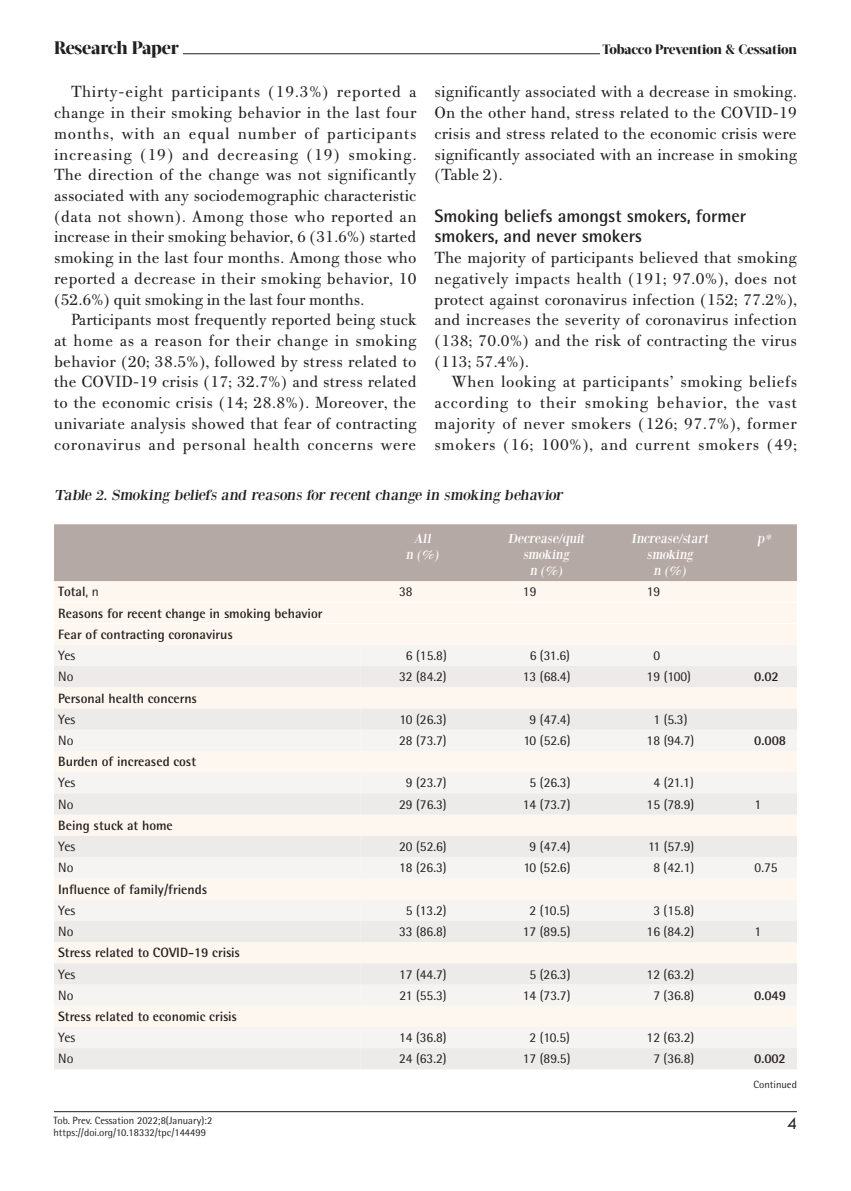
<style>
.page{position:relative;width:851px;height:1191px;background:#fff}
.page>*{position:absolute;margin:0;border:0;box-sizing:border-box;transform-origin:0 0}
.t1{font:700 18px/20.7px "Rotis Semi Sans Hel";color:#231f20}
.t2{font:800 18px "Acta Display W04";letter-spacing:-.01em;color:#231f20}
.t3{font:18px "Tw Cen";color:#231f20}
.t4{font:17.25px/20.7px "PF Bodoni Text";letter-spacing:.02em;color:#231f20;text-align:justify}
.t5{font:15px "Bodoni XT";color:#231f20;scale:1.1 1}
.t6{font:13.5px "Rotis Semi Sans Hel";color:#231f20}
.t7{font:700 13.5px/21.1px "Rotis Semi Sans Hel";color:#231f20}
.t8{font:13.5px/16.2px "Bodoni XT";color:#fff;text-align:center}
.t9{font:800 13.5px "Acta Display W04";letter-spacing:-.01em;color:#231f20}
.t10{font:10.5px/12.6px "Rotis Semi Sans Hel";color:#231f20}
.s1{font-weight:400}
</style>
<div class="page">
<hr style="left:183px;top:53px;width:417px;height:1px;background:#231f20">
<hr style="left:54px;top:1111px;width:742px;height:1px;background:#231f20">
<div style="left:54px;top:524px;width:742px;height:57px;background:#b5a9a5"></div>
<div style="left:54px;top:581px;width:742px;height:64px;background:#fef7f0"></div>
<div style="left:54px;top:645px;width:306px;height:21px;background:#f5f4f3"></div>
<div style="left:361px;top:645px;width:435px;height:21px;background:#f5f4f3"></div>
<svg style="left:54px;top:666px;width:306px;height:403px"></svg>
<svg style="left:360px;top:666px;width:436px;height:403px"></svg>
<hr style="left:54px;top:602px;width:306px;height:1px;background:#fff">
<hr style="left:360px;top:602px;width:124px;height:1px;background:#fff">
<hr style="left:484px;top:602px;width:124px;height:1px;background:#fff">
<hr style="left:608px;top:602px;width:123px;height:1px;background:#fff">
<hr style="left:731px;top:602px;width:65px;height:1px;background:#fff">
<hr style="left:54px;top:623px;width:306px;height:1px;background:#fff">
<hr style="left:360px;top:623px;width:124px;height:1px;background:#fff">
<hr style="left:484px;top:623px;width:124px;height:1px;background:#fff">
<hr style="left:608px;top:623px;width:123px;height:1px;background:#fff">
<hr style="left:731px;top:623px;width:65px;height:1px;background:#fff">
<p class="t2" style="left:54px;top:36px;width:126px">Research Paper</p>
<p class="t9" style="left:602px;top:41px;width:196px">Tobacco Prevention &amp; Cessation</p>
<p class="t4" style="left:54px;top:82px;width:364px;text-indent:17px">Thirty-eight participants (19.3%) reported a change in their smoking behavior in the last four months, with an equal number of participants increasing (19) and decreasing (19) smoking.<br>The direction of the change was not significantly associated with any sociodemographic characteristic (data not shown). Among those who reported an increase in their smoking behavior, 6 (31.6%) started smoking in the last four months. Among those who reported a decrease in their smoking behavior, 10 (52.6%) quit smoking in the last four months.</p>
<p class="t4" style="left:54px;top:310px;width:364px;text-indent:17px">Participants most frequently reported being stuck at home as a reason for their change in smoking behavior (20; 38.5%), followed by stress related to the COVID-19 crisis (17; 32.7%) and stress related to the economic crisis (14; 28.8%). Moreover, the univariate analysis showed that fear of contracting coronavirus and personal health concerns were</p>
<p class="t4" style="left:434px;top:82px;width:364px">significantly associated with a decrease in smoking.<br>On the other hand, stress related to the COVID-19 crisis and stress related to the economic crisis were significantly associated with an increase in smoking (Table 2).</p>
<p class="t1" style="left:434px;top:205px;width:313px">Smoking beliefs amongst smokers, former smokers, and never smokers</p>
<p class="t4" style="left:434px;top:247px;width:364px">The majority of participants believed that smoking negatively impacts health (191; 97.0%), does not protect against coronavirus infection (152; 77.2%), and increases the severity of coronavirus infection (138; 70.0%) and the risk of contracting the virus (113; 57.4%).</p>
<p class="t4" style="left:434px;top:372px;width:364px;text-indent:17px">When looking at participants’ smoking beliefs according to their smoking behavior, the vast majority of never smokers (126; 97.7%), former smokers (16; 100%), and current smokers (49;</p>
<p class="t5" style="left:54px;top:486px;width:466px">Table 2. Smoking beliefs and reasons for recent change in smoking behavior</p>
<p class="t8" style="left:406px;top:530px;width:36px">All<br>n (%)</p>
<p class="t8" style="left:507px;top:530px;width:80px">Decrease/quit smoking<br>n (%)</p>
<p class="t8" style="left:631px;top:530px;width:81px">Increase/start smoking<br>n (%)</p>
<p class="t8" style="left:757px;top:530px;width:18px">p*</p>
<p class="t7" style="left:58px;top:581px;width:42px">Total<span class="s1">, n</span></p>
<p class="t6" style="left:399px;top:584px;width:15px">38</p>
<p class="t6" style="left:523px;top:584px;width:15px">19</p>
<p class="t6" style="left:646px;top:584px;width:15px">19</p>
<p class="t7" style="left:58px;top:602px;width:266px">Reasons for recent change in smoking behavior<br>Fear of contracting coronavirus</p>
<p class="t6" style="left:58px;top:647px;width:19px">Yes</p>
<p class="t6" style="left:406px;top:647px;width:42px">6 (15.8)</p>
<p class="t6" style="left:529px;top:647px;width:42px">6 (31.6)</p>
<p class="t6" style="left:653px;top:647px;width:8px">0</p>
<p class="t6" style="left:58px;top:669px;width:17px">No</p>
<p class="t6" style="left:399px;top:669px;width:49px">32 (84.2)</p>
<p class="t6" style="left:523px;top:669px;width:49px">13 (68.4)</p>
<p class="t6" style="left:646px;top:669px;width:46px">19 (100)</p>
<p class="t7" style="left:754px;top:666px;width:26px">0.02</p>
<p class="t7" style="left:58px;top:687px;width:140px">Personal health concerns</p>
<p class="t6" style="left:58px;top:711px;width:19px">Yes</p>
<p class="t6" style="left:399px;top:711px;width:49px">10 (26.3)</p>
<p class="t6" style="left:529px;top:711px;width:42px">9 (47.4)</p>
<p class="t6" style="left:653px;top:711px;width:36px">1 (5.3)</p>
<p class="t6" style="left:58px;top:732px;width:17px">No</p>
<p class="t6" style="left:399px;top:732px;width:49px">28 (73.7)</p>
<p class="t6" style="left:523px;top:732px;width:49px">10 (52.6)</p>
<p class="t6" style="left:646px;top:732px;width:49px">18 (94.7)</p>
<p class="t7" style="left:754px;top:729px;width:33px">0.008</p>
<p class="t7" style="left:58px;top:751px;width:139px">Burden of increased cost</p>
<p class="t6" style="left:58px;top:775px;width:19px">Yes</p>
<p class="t6" style="left:406px;top:775px;width:42px">9 (23.7)</p>
<p class="t6" style="left:529px;top:775px;width:42px">5 (26.3)</p>
<p class="t6" style="left:653px;top:775px;width:42px">4 (21.1)</p>
<p class="t6" style="left:58px;top:796px;width:17px">No</p>
<p class="t6" style="left:399px;top:796px;width:49px">29 (76.3)</p>
<p class="t6" style="left:522px;top:796px;width:49px">14 (73.7)</p>
<p class="t6" style="left:646px;top:796px;width:49px">15 (78.9)</p>
<p class="t6" style="left:754px;top:796px;width:8px">1</p>
<p class="t7" style="left:58px;top:814px;width:116px">Being stuck at home</p>
<p class="t6" style="left:58px;top:838px;width:19px">Yes</p>
<p class="t6" style="left:399px;top:838px;width:49px">20 (52.6)</p>
<p class="t6" style="left:529px;top:838px;width:42px">9 (47.4)</p>
<p class="t6" style="left:648px;top:838px;width:48px">11 (57.9)</p>
<p class="t6" style="left:58px;top:860px;width:17px">No</p>
<p class="t6" style="left:399px;top:860px;width:49px">18 (26.3)</p>
<p class="t6" style="left:523px;top:860px;width:49px">10 (52.6)</p>
<p class="t6" style="left:653px;top:860px;width:42px">8 (42.1)</p>
<p class="t6" style="left:754px;top:860px;width:25px">0.75</p>
<p class="t7" style="left:58px;top:878px;width:150px">Influence of family/friends</p>
<p class="t6" style="left:58px;top:902px;width:19px">Yes</p>
<p class="t6" style="left:406px;top:902px;width:42px">5 (13.2)</p>
<p class="t6" style="left:529px;top:902px;width:42px">2 (10.5)</p>
<p class="t6" style="left:653px;top:902px;width:42px">3 (15.8)</p>
<p class="t6" style="left:58px;top:923px;width:17px">No</p>
<p class="t6" style="left:399px;top:923px;width:49px">33 (86.8)</p>
<p class="t6" style="left:522px;top:923px;width:49px">17 (89.5)</p>
<p class="t6" style="left:646px;top:923px;width:49px">16 (84.2)</p>
<p class="t6" style="left:754px;top:923px;width:8px">1</p>
<p class="t7" style="left:58px;top:942px;width:183px">Stress related to COVID-19 crisis</p>
<p class="t6" style="left:58px;top:966px;width:19px">Yes</p>
<p class="t6" style="left:399px;top:966px;width:49px">17 (44.7)</p>
<p class="t6" style="left:529px;top:966px;width:42px">5 (26.3)</p>
<p class="t6" style="left:646px;top:966px;width:49px">12 (63.2)</p>
<p class="t6" style="left:58px;top:987px;width:17px">No</p>
<p class="t6" style="left:399px;top:987px;width:49px">21 (55.3)</p>
<p class="t6" style="left:522px;top:987px;width:49px">14 (73.7)</p>
<p class="t6" style="left:653px;top:987px;width:42px">7 (36.8)</p>
<p class="t7" style="left:754px;top:984px;width:33px">0.049</p>
<p class="t7" style="left:58px;top:1005px;width:180px">Stress related to economic crisis</p>
<p class="t6" style="left:58px;top:1029px;width:19px">Yes</p>
<p class="t6" style="left:399px;top:1029px;width:49px">14 (36.8)</p>
<p class="t6" style="left:529px;top:1029px;width:42px">2 (10.5)</p>
<p class="t6" style="left:646px;top:1029px;width:49px">12 (63.2)</p>
<p class="t6" style="left:58px;top:1051px;width:17px">No</p>
<p class="t6" style="left:399px;top:1051px;width:49px">24 (63.2)</p>
<p class="t6" style="left:522px;top:1051px;width:49px">17 (89.5)</p>
<p class="t6" style="left:653px;top:1051px;width:42px">7 (36.8)</p>
<p class="t7" style="left:754px;top:1048px;width:33px">0.002</p>
<p class="t10" style="left:753px;top:1077px;width:45px">Continued</p>
<p class="t10" style="left:53px;top:1113px;width:160px">Tob. Prev. Cessation 2022;8(January):2 https://doi.org/10.18332/tpc/144499</p>
<p class="t3" style="left:786px;top:1112px;width:11px">4</p>
</div>
